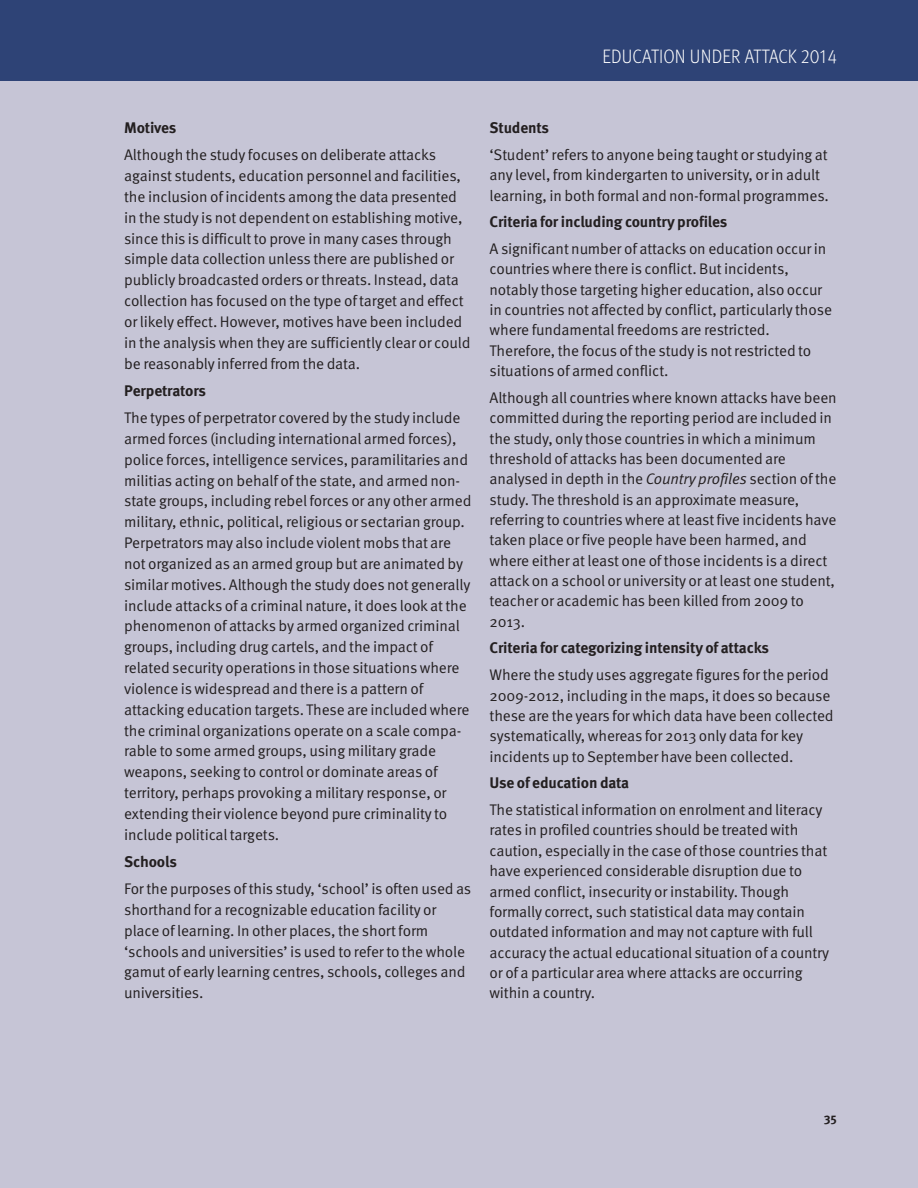
<style>
.page{position:relative;width:918px;height:1188px;background:#c6c5d6}
.page>*{position:absolute;margin:0;border:0;box-sizing:border-box;transform-origin:0 0}
.t1{font:300 19.5px "Meta Pro";letter-spacing:.01em;color:#fff;scale:.9 1}
.t2{font:15.3px/20.9px "Meta Pro Norm";letter-spacing:-.01em;color:#231f20}
.t3{font:700 15.3px "Meta Pro";letter-spacing:-.01em;color:#231f20}
.t4{font:700 12.3px "Meta Pro";color:#231f20}
.s1{font-family:"Meta Pro Norm Ita"}
</style>
<div class="page">
<div style="left:0;top:0;width:918px;height:81px;background:#2e4376"></div>
<p class="t1" style="left:602px;top:49px;width:262px">EDUCATION UNDER ATTACK 2014</p>
<p class="t3" style="left:124px;top:122px;width:54px">Motives</p>
<p class="t2" style="left:124px;top:146px;width:348px">Although the study focuses on deliberate attacks against students, education personnel and facilities, the inclusion of incidents among the data presented in the study is not dependent on establishing motive, since this is difficult to prove in many cases through simple data collection unless there are published or publicly broadcasted orders or threats. Instead, data collection has focused on the type of target and effect or likely effect. However, motives have been included in the analysis when they are sufficiently clear or could be reasonably inferred from the data.</p>
<p class="t3" style="left:124px;top:385px;width:83px">Perpetrators</p>
<p class="t2" style="left:124px;top:408px;width:349px">The types of perpetrator covered by the study include armed forces (including international armed forces), police forces, intelligence services, paramilitaries and militias acting on behalf of the state, and armed non&shy;state groups, including rebel forces or any other armed military, ethnic, political, religious or sectarian group.<br>Perpetrators may also include violent mobs that are not organized as an armed group but are animated by similar motives. Although the study does not generally include attacks of a criminal nature, it does look at the phenomenon of attacks by armed organized criminal groups, including drug cartels, and the impact of related security operations in those situations where violence is widespread and there is a pattern of attacking education targets. These are included where the criminal organizations operate on a scale compa&shy;rable to some armed groups, using military grade weapons, seeking to control or dominate areas of territory, perhaps provoking a military response, or extending their violence beyond pure criminality to include political targets.</p>
<p class="t3" style="left:124px;top:856px;width:54px">Schools</p>
<p class="t2" style="left:124px;top:880px;width:349px">For the purposes of this study, ‘school’ is often used as shorthand for a recognizable education facility or place of learning. In other places, the short form ‘schools and universities’ is used to refer to the whole gamut of early learning centres, schools, colleges and universities.</p>
<p class="t3" style="left:490px;top:122px;width:61px">Students</p>
<p class="t2" style="left:490px;top:145px;width:341px;line-height:20.4px">‘Student’ refers to anyone being taught or studying at any level, from kindergarten to university, or in adult learning, in both formal and non-formal programmes.</p>
<p class="t3" style="left:490px;top:216px;width:239px">Criteria for including country profiles</p>
<p class="t2" style="left:490px;top:240px;width:344px;line-height:20.4px">A significant number of attacks on education occur in countries where there is conflict. But incidents, notably those targeting higher education, also occur in countries not affected by conflict, particularly those where fundamental freedoms are restricted.<br>Therefore, the focus of the study is not restricted to situations of armed conflict.</p>
<p class="t2" style="left:490px;top:389px;width:349px;line-height:20.4px">Although all countries where known attacks have been committed during the reporting period are included in the study, only those countries in which a minimum threshold of attacks has been documented are analysed in depth in the <span class="s1">Country profiles</span> section of the study. The threshold is an approximate measure, referring to countries where at least five incidents have taken place or five people have been harmed, and where either at least one of those incidents is a direct attack on a school or university or at least one student, teacher or academic has been killed from 2009 to 2013.</p>
<p class="t3" style="left:490px;top:642px;width:281px">Criteria for categorizing intensity of attacks</p>
<p class="t2" style="left:490px;top:666px;width:346px;line-height:20.4px">Where the study uses aggregate figures for the period 2009-2012, including in the maps, it does so because these are the years for which data have been collected systematically, whereas for 2013 only data for key incidents up to September have been collected.</p>
<p class="t3" style="left:490px;top:777px;width:141px">Use of education data</p>
<p class="t2" style="left:490px;top:801px;width:341px;line-height:20.4px">The statistical information on enrolment and literacy rates in profiled countries should be treated with caution, especially in the case of those countries that have experienced considerable disruption due to armed conflict, insecurity or instability. Though formally correct, such statistical data may contain outdated information and may not capture with full accuracy the actual educational situation of a country or of a particular area where attacks are occurring within a country.</p>
<p class="t4" style="left:824px;top:1113px;width:15px">35</p>
</div>
